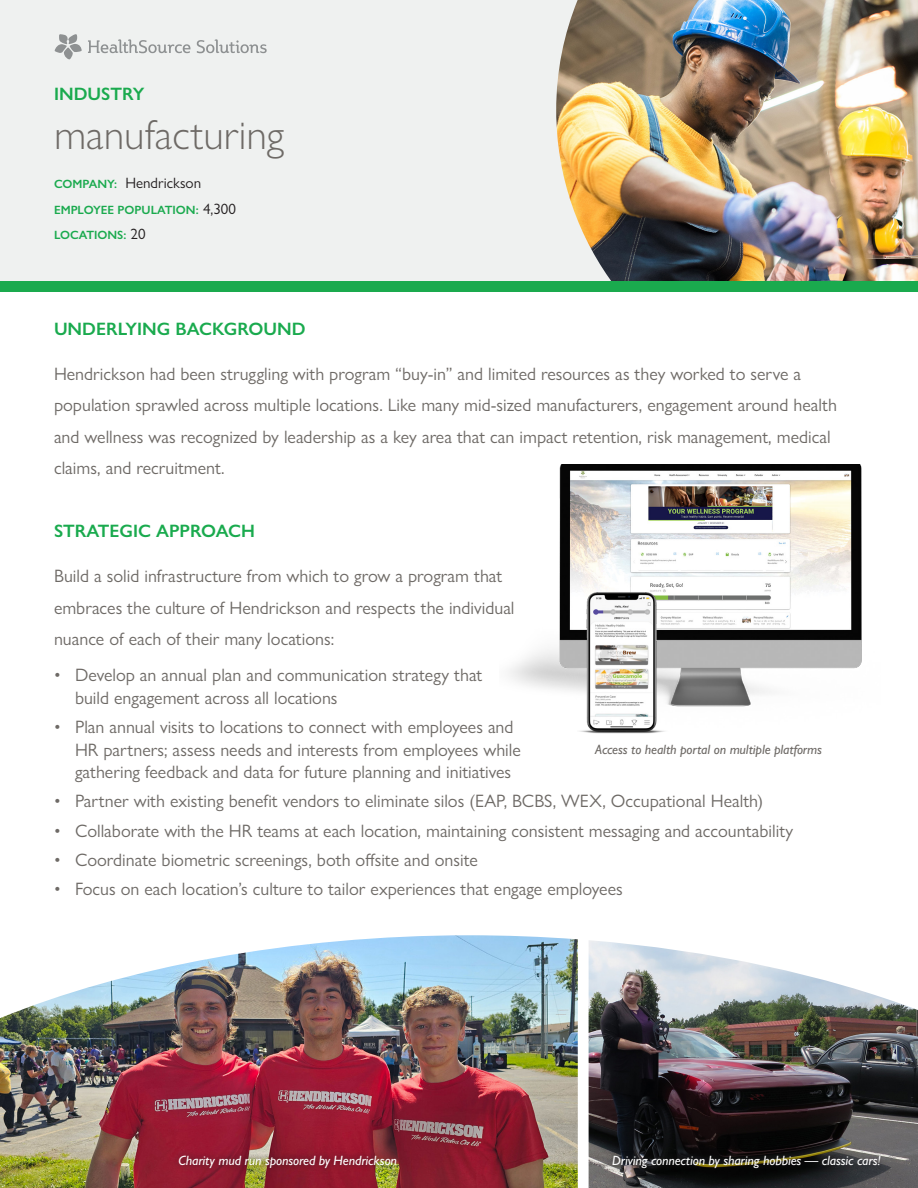
<style>
.page{position:relative;width:918px;height:1188px;background:#fff}
.page>*{position:absolute;margin:0;border:0;box-sizing:border-box;transform-origin:0 0}
.t1{font:300 42px "Gill Sans Nova";color:#6e6a66}
.CS__Bulleted_Texts{font:18px/22.5px "Gill Sans Nova";color:#6e6a66}
.CS__Intro_Text{font:18px/31.5px "Gill Sans Nova";color:#6e6a66}
.CS__subheads{font:600 18px "Gill Sans Nova";color:#1aaa4e}
.t2{font:15px "Gill Sans Nova";color:#231f20}
.CS__cutlines{font:italic 500 13.5px "Gill Sans Nova";letter-spacing:-.01em;color:#fff}
.CS__cutlines-2{font:italic 500 13.5px "Gill Sans Nova";letter-spacing:-.01em;color:#6e6a66}
.t3{font:600 12px "Gill Sans Nova";color:#1aaa4e}
.s1{font-weight:600;font-size:12px;color:#1aaa4e}
.s2{font-weight:400;font-size:15px;color:#231f20}
</style>
<div class="page">
<div style="left:0;top:0;width:918px;height:283px;background:#eff1f0"></div>
<img style="left:556px;top:0;width:362px;height:281px">
<div style="left:0;top:281px;width:918px;height:11px;background:#1aaa4e"></div>
<img style="left:0;top:935px;width:578px;height:253px">
<img style="left:589px;top:940px;width:329px;height:248px">
<svg style="left:88px;top:39px;width:102px;height:14px"></svg>
<svg style="left:197px;top:39px;width:70px;height:14px"></svg>
<svg style="left:55px;top:34px;width:27px;height:26px"></svg>
<img style="left:509px;top:465px;width:353px;height:242px">
<img style="left:578px;top:585px;width:93px;height:149px">
<div style="left:606px;top:1148px;width:282px;height:27px;background:#231f20;opacity:.75"></div>
<div style="left:172px;top:1148px;width:232px;height:27px;background:#231f20;opacity:.75"></div>
<p class="CS__subheads" style="left:54px;top:82px;width:92px">INDUSTRY</p>
<p class="t1" style="left:54px;top:109px;width:232px">manufacturing</p>
<p class="t2" style="left:54px;top:174px;width:149px"><span class="s1">COMPANY:</span> Hendrickson</p>
<p class="t3" style="left:54px;top:202px;width:183px">EMPLOYEE POPULATION: <span class="s2">4,300</span></p>
<p class="t3" style="left:54px;top:228px;width:93px">LOCATIONS: <span class="s2">20</span></p>
<p class="CS__subheads" style="left:54px;top:318px;width:253px">UNDERLYING BACKGROUND</p>
<p class="CS__Intro_Text" style="left:54px;top:358px;width:784px">Hendrickson had been struggling with program “buy-in” and limited resources as they worked to serve a population sprawled across multiple locations. Like many mid-sized manufacturers, engagement around health and wellness was recognized by leadership as a key area that can impact retention, risk management, medical claims, and recruitment.</p>
<p class="CS__subheads" style="left:54px;top:520px;width:202px">STRATEGIC APPROACH</p>
<p class="CS__Intro_Text" style="left:54px;top:560px;width:462px">Build a solid infrastructure from which to grow a program that embraces the culture of Hendrickson and respects the individual nuance of each of their many locations:</p>
<p class="CS__Bulleted_Texts" style="left:75px;top:664px;width:409px;text-indent:-21px">• Develop an annual plan and communication strategy that build engagement across all locations</p>
<p class="CS__Bulleted_Texts" style="left:75px;top:716px;width:447px;text-indent:-21px">• Plan annual visits to locations to connect with employees and<br>HR partners; assess needs and interests from employees while gathering feedback and data for future planning and initiatives</p>
<p class="CS__Bulleted_Texts" style="left:54px;top:790px;width:711px">• Partner with existing benefit vendors to eliminate silos (EAP, BCBS, WEX, Occupational Health)</p>
<p class="CS__Bulleted_Texts" style="left:54px;top:819px;width:741px">• Collaborate with the HR teams at each location, maintaining consistent messaging and accountability</p>
<p class="CS__Bulleted_Texts" style="left:54px;top:848px;width:426px">• Coordinate biometric screenings, both offsite and onsite</p>
<p class="CS__Bulleted_Texts" style="left:54px;top:878px;width:570px">• Focus on each location’s culture to tailor experiences that engage employees</p>
<p class="CS__cutlines-2" style="left:595px;top:741px;width:228px">Access to health portal on multiple platforms</p>
<p class="CS__cutlines" style="left:179px;top:1152px;width:220px">Charity mud run sponsored by Hendrickson</p>
<p class="CS__cutlines" style="left:612px;top:1152px;width:270px">Driving connection by sharing hobbies — classic cars!</p>
</div>
